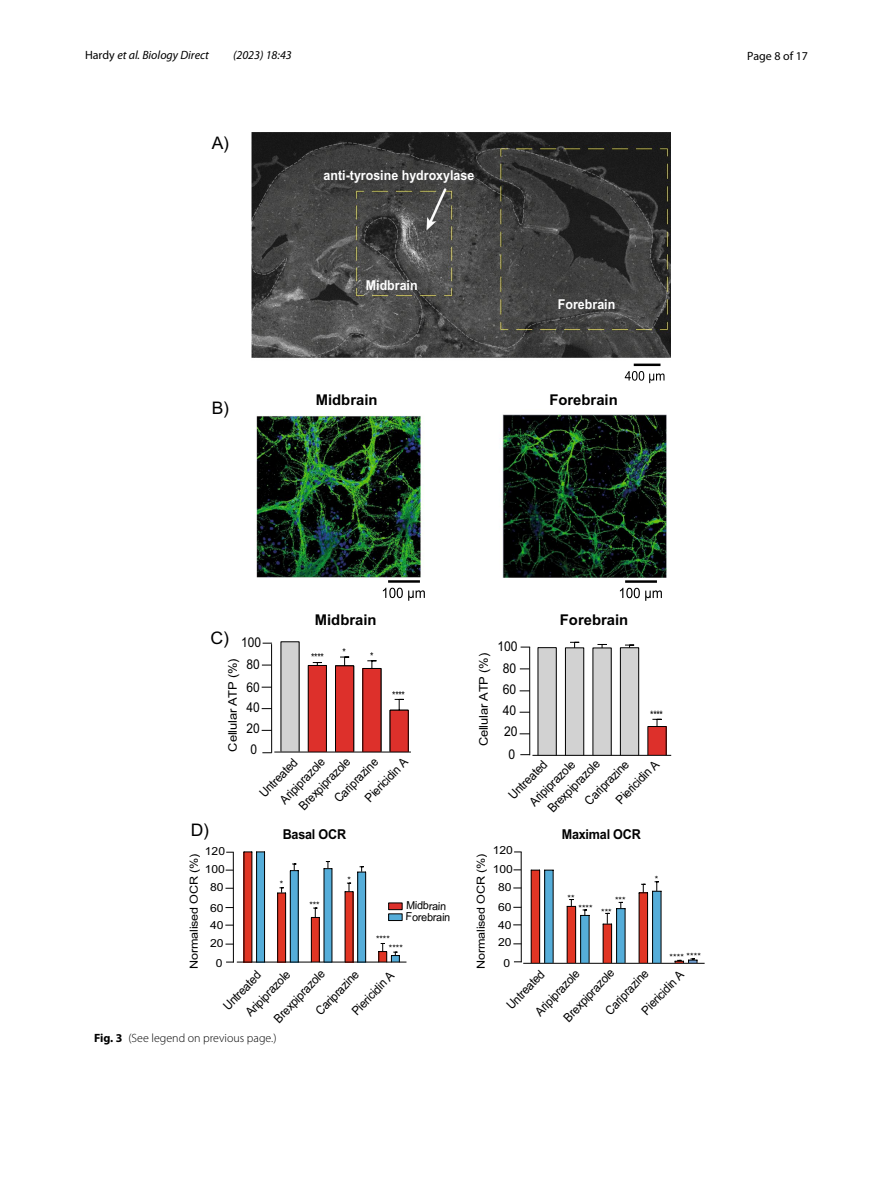
<style>
.page{position:relative;width:893px;height:1187px;background:#fff}
.page>*{position:absolute;margin:0;border:0;box-sizing:border-box;transform-origin:0 0}
.t1{font:17.25px "Arial MT9";color:#000}
.t2{font:14.85px "Arial Bold MT2";color:#000}
.t3{font:13.65px "Arial Bold MT2";color:#fff;scale:.92 1}
.t4{font:13.65px "Arial Bold MT3";letter-spacing:-.015em;color:#000;scale:.93 1}
.t5{font:13.5px "Arial MT9";color:#000;scale:.9 1}
.t6{font:13.5px "Arial MT9";color:#000;scale:.89 1}
.t7{font:12.45px/19.4px "Arial MT9";color:#000;scale:.92 1}
.t8{font:12.3px "Arial MT9";color:#000;scale:.93 1}
.t9{font:12.3px/19.4px "Arial MT9";color:#000;scale:.92 1}
.t10{font:italic 12px "Myriad Pro";color:#000}
.t11{font:300 12px "Myriad Pro";color:#000}
.t12{font:12px "Arial MT9";letter-spacing:-.015em;color:#000;scale:1.08 1}
.t13{font:12px "Myriad Pro";color:#000}
.t14{font:11.85px "Arial MT9";letter-spacing:-.015em;color:#000;scale:1.1 1}
.t15{font:11.4px "Arial MT9";color:#000;scale:.77 1}
.t16{font:11.1px "Arial MT9";letter-spacing:-.015em;color:#000;scale:1.13 1}
.t17{font:11.1px "Arial MT9";letter-spacing:-.015em;color:#000;scale:1.09 1}
.t18{font:11.1px/11.4px "Arial MT9";letter-spacing:-.015em;color:#000}
.t19{font:10.65px "Arial MT9";color:#000;scale:.83 1}
.t20{font:8.7px/8.7px "Arial MT9";color:#000}
.t21{font:8.4px "Arial MT9";color:#000;scale:1.07 1}
.s1{font-style:normal}
.s2{font-weight:700}
</style>
<div class="page">
<img style="left:252px;top:133px;width:419px;height:444px">
<hr style="left:634px;top:363px;width:26px;height:3px;background:#000">
<svg style="left:625px;top:371px;width:39px;height:12px"></svg>
<hr style="left:625px;top:580px;width:32px;height:2px;background:#000">
<svg style="left:620px;top:587px;width:42px;height:13px"></svg>
<hr style="left:388px;top:580px;width:32px;height:2px;background:#000">
<svg style="left:383px;top:587px;width:42px;height:13px"></svg>
<div style="left:538px;top:647px;width:18px;height:108px;background:#d2d2d2"></div>
<div style="left:538px;top:647px;width:19px;height:108px;border:1px solid #000"></div>
<div style="left:565px;top:647px;width:19px;height:108px;background:#d2d2d2"></div>
<div style="left:565px;top:647px;width:19px;height:108px;border:1px solid #000"></div>
<svg style="left:569px;top:641px;width:11px;height:7px"></svg>
<div style="left:593px;top:648px;width:18px;height:107px;background:#d2d2d2"></div>
<svg style="left:597px;top:644px;width:10px;height:4px"></svg>
<div style="left:620px;top:647px;width:19px;height:108px;background:#d2d2d2"></div>
<div style="left:620px;top:647px;width:19px;height:108px;border:1px solid #000"></div>
<svg style="left:624px;top:644px;width:11px;height:4px"></svg>
<div style="left:648px;top:726px;width:18px;height:29px;background:#dd302b"></div>
<svg style="left:652px;top:718px;width:10px;height:9px"></svg>
<hr style="left:529px;top:647px;width:1px;height:108px;background:#000">
<hr style="left:532px;top:755px;width:139px;height:1px;background:#000">
<div style="left:281px;top:641px;width:18px;height:110px;background:#d2d2d2"></div>
<svg style="left:308px;top:662px;width:19px;height:89px;background:#c6302c"></svg>
<svg style="left:335px;top:656px;width:19px;height:95px;background:#c73c38"></svg>
<svg style="left:362px;top:660px;width:20px;height:91px;background:#c43c38"></svg>
<svg style="left:389px;top:698px;width:20px;height:53px"></svg>
<hr style="left:271px;top:644px;width:1px;height:108px;background:#000">
<hr style="left:274px;top:751px;width:137px;height:1px;background:#000">
<svg style="left:226px;top:851px;width:181px;height:111px"></svg>
<svg style="left:389px;top:913px;width:13px;height:7px"></svg>
<svg style="left:388px;top:902px;width:14px;height:7px"></svg>
<svg style="left:530px;top:869px;width:24px;height:93px;background:#947b83"></svg>
<svg style="left:566px;top:881px;width:132px;height:81px"></svg>
<hr style="left:521px;top:851px;width:1px;height:111px;background:#000">
<hr style="left:523px;top:962px;width:182px;height:1px;background:#000">
<p class="t10" style="left:85px;top:48px;width:126px"><span class="s1">Hardy</span> et al. Biology Direct</p>
<p class="t10" style="left:233px;top:48px;width:60px">(2023) 18:43</p>
<p class="t13" style="left:747px;top:48px;width:62px">Page 8 of 17</p>
<h1 class="t1" style="left:212px;top:131px;width:19px">A)</h1>
<h1 class="t1" style="left:212px;top:396px;width:19px">B)</h1>
<p class="t3" style="left:324px;top:166px;width:165px">anti-tyrosine hydroxylase</p>
<p class="t3" style="left:366px;top:276px;width:58px">Midbrain</p>
<p class="t3" style="left:558px;top:295px;width:64px">Forebrain</p>
<p class="t2" style="left:316px;top:390px;width:63px">Midbrain</p>
<p class="t2" style="left:549px;top:390px;width:70px">Forebrain</p>
<p class="t2" style="left:315px;top:610px;width:63px">Midbrain</p>
<p class="t2" style="left:560px;top:610px;width:70px">Forebrain</p>
<h1 class="t1" style="left:211px;top:627px;width:20px">C)</h1>
<p class="t6" style="left:241px;top:633px;width:24px">100</p>
<p class="t14" style="left:225px;top:751px;width:86px;rotate:-90deg">Cellular ATP (%)</p>
<p class="t6" style="left:247px;top:655px;width:16px">80</p>
<p class="t6" style="left:247px;top:678px;width:16px">60</p>
<p class="t6" style="left:247px;top:698px;width:16px">40</p>
<p class="t6" style="left:246px;top:719px;width:16px">20</p>
<p class="t6" style="left:251px;top:740px;width:9px">0</p>
<p class="t19" style="left:343px;top:644px;width:6px">*</p>
<p class="t19" style="left:311px;top:650px;width:17px">****</p>
<p class="t19" style="left:370px;top:649px;width:6px">*</p>
<p class="t19" style="left:392px;top:688px;width:17px">****</p>
<p class="t9" style="left:360px;top:793px;width:61px;rotate:-46deg">Piericidin A</p>
<p class="t9" style="left:261px;top:781px;width:65px;text-indent:-10px;rotate:-46deg">Untreated<br>Aripiprazole</p>
<p class="t9" style="left:294px;top:801px;width:75px;rotate:-46deg">Brexpiprazole</p>
<p class="t9" style="left:330px;top:793px;width:63px;rotate:-46deg">Cariprazine</p>
<p class="t12" style="left:476px;top:746px;width:88px;rotate:-90deg">Cellular ATP (%)</p>
<p class="t5" style="left:497px;top:637px;width:24px">100</p>
<p class="t5" style="left:503px;top:659px;width:17px">80</p>
<p class="t5" style="left:503px;top:680px;width:17px">60</p>
<p class="t5" style="left:503px;top:701px;width:17px">40</p>
<p class="t5" style="left:504px;top:722px;width:17px">20</p>
<p class="t15" style="left:650px;top:707px;width:18px">****</p>
<p class="t5" style="left:508px;top:745px;width:9px">0</p>
<p class="t7" style="left:611px;top:794px;width:62px;rotate:-45deg">Piericidin A</p>
<p class="t7" style="left:511px;top:783px;width:65px;text-indent:-10px;rotate:-45deg">Untreated<br>Aripiprazole</p>
<p class="t7" style="left:543px;top:803px;width:76px;rotate:-45deg">Brexpiprazole</p>
<p class="t7" style="left:580px;top:795px;width:63px;rotate:-45deg">Cariprazine</p>
<h1 class="t1" style="left:191px;top:818px;width:20px">D)</h1>
<p class="t4" style="left:283px;top:824px;width:70px">Basal OCR</p>
<p class="t4" style="left:562px;top:824px;width:87px">Maximal OCR</p>
<p class="t17" style="left:205px;top:843px;width:20px">120</p>
<p class="t16" style="left:187px;top:968px;width:103px;rotate:-90deg">Normalised OCR (%)</p>
<p class="t17" style="left:205px;top:861px;width:20px">100</p>
<p class="t17" style="left:210px;top:880px;width:14px">80</p>
<p class="t17" style="left:210px;top:900px;width:14px">60</p>
<p class="t17" style="left:210px;top:917px;width:14px">40</p>
<p class="t17" style="left:210px;top:935px;width:14px">20</p>
<p class="t17" style="left:216px;top:955px;width:8px">0</p>
<p class="t20" style="left:280px;top:879px;width:5px">*</p>
<p class="t20" style="left:309px;top:900px;width:12px">***</p>
<p class="t20" style="left:347px;top:876px;width:5px">*</p>
<p class="t18" style="left:406px;top:899px;width:46px;rotate:2deg">Midbrain<br>Forebrain</p>
<p class="t20" style="left:389px;top:935px;width:15px;text-indent:-13px">**** ****</p>
<p class="t8" style="left:348px;top:1007px;width:61px;rotate:-47deg">Piericidin A</p>
<p class="t8" style="left:270px;top:1015px;width:74px;rotate:-47deg">Brexpiprazole</p>
<p class="t8" style="left:220px;top:1002px;width:54px;rotate:-47deg">Untreated</p>
<p class="t8" style="left:242px;top:1009px;width:64px;rotate:-47deg">Aripiprazole</p>
<p class="t8" style="left:312px;top:1007px;width:62px;rotate:-47deg">Cariprazine</p>
<p class="t17" style="left:493px;top:843px;width:20px">120</p>
<p class="t16" style="left:474px;top:968px;width:103px;rotate:-90deg">Normalised OCR (%)</p>
<p class="t17" style="left:493px;top:861px;width:20px">100</p>
<p class="t21" style="left:655px;top:873px;width:5px">*</p>
<p class="t17" style="left:498px;top:879px;width:14px">80</p>
<p class="t21" style="left:567px;top:892px;width:8px">**</p>
<p class="t21" style="left:615px;top:894px;width:12px">***</p>
<p class="t17" style="left:498px;top:900px;width:14px">60</p>
<p class="t21" style="left:578px;top:902px;width:15px">****</p>
<p class="t21" style="left:601px;top:906px;width:12px">***</p>
<p class="t17" style="left:498px;top:917px;width:14px">40</p>
<p class="t17" style="left:498px;top:935px;width:14px">20</p>
<p class="t21" style="left:670px;top:951px;width:31px">**** ****</p>
<p class="t17" style="left:504px;top:955px;width:8px">0</p>
<p class="t8" style="left:638px;top:1007px;width:61px;rotate:-47deg">Piericidin A</p>
<p class="t8" style="left:503px;top:1001px;width:54px;rotate:-47deg">Untreated</p>
<p class="t8" style="left:560px;top:1014px;width:74px;rotate:-47deg">Brexpiprazole</p>
<p class="t8" style="left:532px;top:1008px;width:64px;rotate:-47deg">Aripiprazole</p>
<p class="t8" style="left:602px;top:1007px;width:62px;rotate:-47deg">Cariprazine</p>
<p class="t11" style="left:94px;top:1030px;width:184px"><span class="s2">Fig. 3</span> (See legend on previous page.)</p>
</div>
